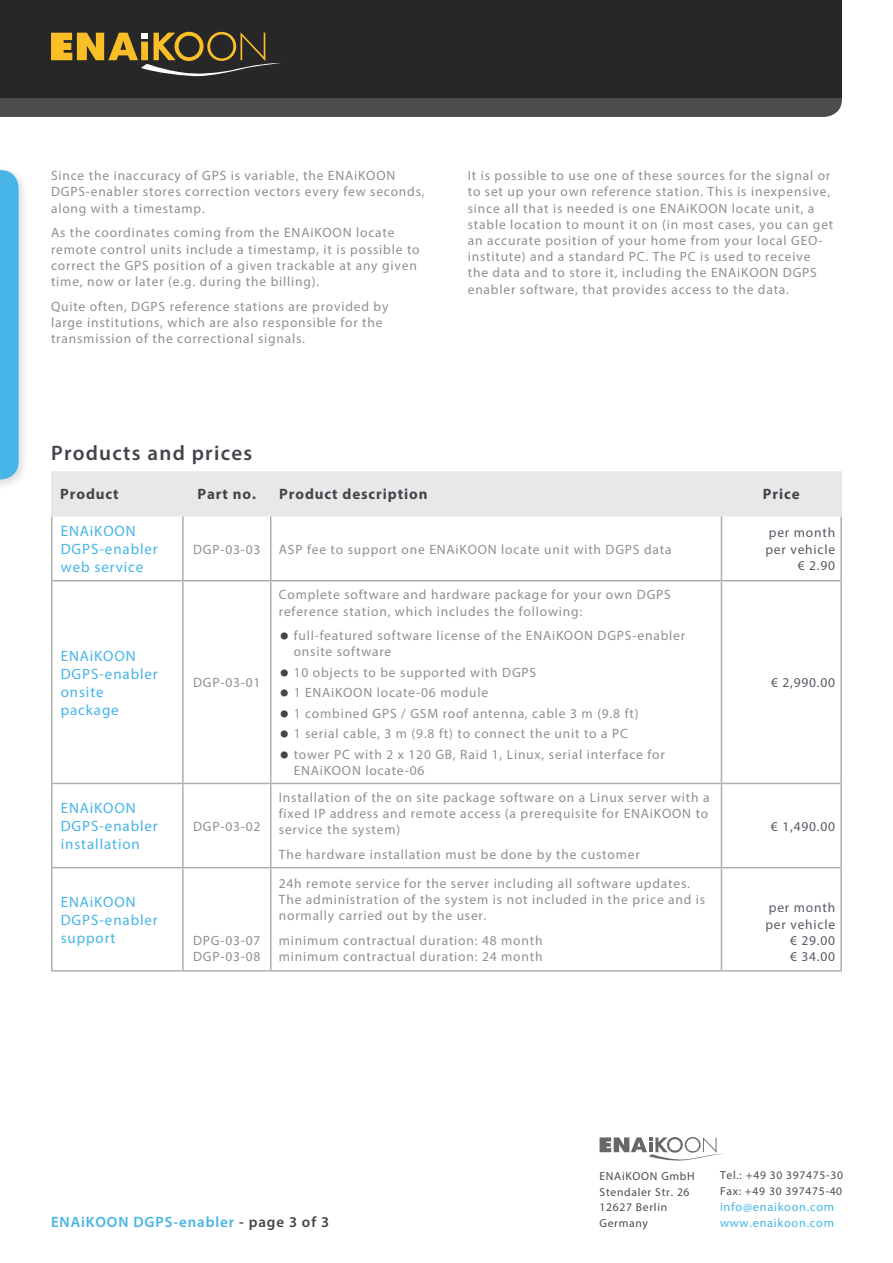
<style>
.page{position:relative;width:893px;height:1263px;background:#fff}
.page>*{position:absolute;margin:0;border:0;box-sizing:border-box;transform-origin:0 0}
.t1{font:600 21px "Myriad Pro";letter-spacing:.06em;color:#43454c}
.t2{font:15px/18px "Myriad Pro";letter-spacing:.06em;color:#46b4e7}
.t3{font:700 15px "Myriad Pro";letter-spacing:.06em;color:#43454c}
.t4{font:600 15px "Myriad Pro";letter-spacing:.06em;color:#46b4e7}
.t5{font:13.5px/16.2px "Myriad Pro";letter-spacing:.06em;color:#908f8e}
.t6{font:13.5px/16.2px "Myriad Pro";letter-spacing:.06em;color:#575b63;text-align:right}
.t7{font:12.3px/15.9px "Myriad Pro";letter-spacing:.06em;color:#46b4e7}
.t8{font:11.55px/15.9px "Myriad Pro";letter-spacing:.06em;color:#4c4c4c}
.s1{font-weight:700;font-size:27px;color:#43454c}
.s2{color:#43454c}
</style>
<div class="page">
<div style="left:0;top:0;width:842px;height:98px;background:#282727"></div>
<div style="left:0;top:164px;width:30px;height:327px;background:#000;opacity:.15"></div>
<svg style="left:0;top:170px;width:19px;height:309px;background:#4cb6e7"></svg>
<svg style="left:0;top:32px;width:842px;height:85px"></svg>
<svg style="left:600px;top:1137px;width:124px;height:24px"></svg>
<div style="left:53px;top:471px;width:787px;height:45px;background:#e8e8e8"></div>
<hr style="left:51px;top:580px;width:132px;height:1px;background:#afaead">
<hr style="left:183px;top:580px;width:88px;height:1px;background:#afaead">
<hr style="left:271px;top:580px;width:450px;height:1px;background:#afaead">
<hr style="left:721px;top:580px;width:121px;height:1px;background:#afaead">
<hr style="left:51px;top:783px;width:132px;height:1px;background:#afaead">
<hr style="left:183px;top:783px;width:88px;height:1px;background:#afaead">
<hr style="left:271px;top:783px;width:450px;height:1px;background:#afaead">
<hr style="left:721px;top:783px;width:121px;height:1px;background:#afaead">
<hr style="left:51px;top:516px;width:2px;height:64px;background:#afaead">
<hr style="left:51px;top:581px;width:2px;height:202px;background:#afaead">
<hr style="left:51px;top:784px;width:2px;height:83px;background:#afaead">
<hr style="left:51px;top:867px;width:132px;height:1px;background:#afaead">
<hr style="left:51px;top:868px;width:2px;height:102px;background:#afaead">
<hr style="left:51px;top:970px;width:132px;height:1px;background:#afaead">
<hr style="left:182px;top:516px;width:2px;height:64px;background:#afaead">
<hr style="left:182px;top:581px;width:2px;height:202px;background:#afaead">
<hr style="left:182px;top:784px;width:2px;height:83px;background:#afaead">
<hr style="left:183px;top:867px;width:88px;height:1px;background:#afaead">
<hr style="left:182px;top:868px;width:2px;height:102px;background:#afaead">
<hr style="left:183px;top:970px;width:88px;height:1px;background:#afaead">
<hr style="left:270px;top:516px;width:1px;height:64px;background:#afaead">
<hr style="left:270px;top:581px;width:1px;height:202px;background:#afaead">
<hr style="left:270px;top:784px;width:1px;height:83px;background:#afaead">
<hr style="left:271px;top:867px;width:450px;height:1px;background:#afaead">
<hr style="left:270px;top:868px;width:1px;height:102px;background:#afaead">
<hr style="left:271px;top:970px;width:450px;height:1px;background:#afaead">
<hr style="left:721px;top:516px;width:1px;height:64px;background:#afaead">
<hr style="left:840px;top:516px;width:2px;height:64px;background:#afaead">
<hr style="left:721px;top:581px;width:1px;height:202px;background:#afaead">
<hr style="left:840px;top:581px;width:2px;height:202px;background:#afaead">
<hr style="left:721px;top:784px;width:1px;height:83px;background:#afaead">
<hr style="left:840px;top:784px;width:2px;height:83px;background:#afaead">
<hr style="left:721px;top:867px;width:121px;height:1px;background:#afaead">
<hr style="left:721px;top:868px;width:1px;height:102px;background:#afaead">
<hr style="left:840px;top:868px;width:2px;height:102px;background:#afaead">
<hr style="left:721px;top:970px;width:121px;height:1px;background:#afaead">
<hr style="left:51px;top:471px;width:2px;height:45px;background:#e8e8e8">
<hr style="left:840px;top:471px;width:2px;height:45px;background:#e8e8e8">
<p class="t5" style="left:51px;top:167px;width:375px">Since the inaccuracy of GPS is variable, the ENAiKOON<br>DGPS-enabler stores correction vectors every few seconds, along with a timestamp.</p>
<p class="t5" style="left:51px;top:224px;width:370px">As the coordinates coming from the ENAiKOON locate remote control units include a timestamp, it is possible to correct the GPS position of a given trackable at any given time, now or later (e.g. during the billing).</p>
<p class="t5" style="left:51px;top:298px;width:339px">Quite often, DGPS reference stations are provided by large institutions, which are also responsible for the transmission of the correctional signals.</p>
<h1 class="t1" style="left:51px;top:439px;width:203px">Products and prices</h1>
<p class="t5" style="left:468px;top:167px;width:367px">It is possible to use one of these sources for the signal or to set up your own reference station. This is inexpensive, since all that is needed is one ENAiKOON locate unit, a stable location to mount it on (in most cases, you can get an accurate position of your home from your local GEO&shy;institute) and a standard PC. The PC is used to receive the data and to store it, including the ENAiKOON DGPS enabler software, that provides access to the data.</p>
<p class="t3" style="left:60px;top:485px;width:60px">Product</p>
<p class="t3" style="left:198px;top:485px;width:60px">Part no.</p>
<p class="t3" style="left:279px;top:485px;width:150px">Product description</p>
<p class="t3" style="left:763px;top:485px;width:38px">Price</p>
<p class="t2" style="left:61px;top:522px;width:99px">ENAiKOON<br>DGPS-enabler web service</p>
<p class="t6" style="left:765px;top:525px;width:71px">per month per vehicle € 2.90</p>
<p class="t5" style="left:193px;top:541px;width:69px">DGP-03-03</p>
<p class="t5" style="left:279px;top:541px;width:394px">ASP fee to support one ENAiKOON locate unit with DGPS data</p>
<p class="t2" style="left:61px;top:646px;width:99px">ENAiKOON<br>DGPS-enabler onsite package</p>
<p class="t2" style="left:61px;top:799px;width:99px">ENAiKOON<br>DGPS-enabler installation</p>
<p class="t2" style="left:61px;top:892px;width:99px">ENAiKOON<br>DGPS-enabler support</p>
<p class="t5" style="left:193px;top:674px;width:69px">DGP-03-01</p>
<p class="t5" style="left:193px;top:818px;width:69px">DGP-03-02</p>
<p class="t5" style="left:193px;top:932px;width:69px">DPG-03-07<br>DGP-03-08</p>
<p class="t5" style="left:279px;top:586px;width:394px">Complete software and hardware package for your own DGPS reference station, which includes the following:</p>
<p class="t5" style="left:294px;top:627px;width:393px;text-indent:-14px"><span class="s1">•</span> full-featured software license of the ENAiKOON DGPS-enabler onsite software</p>
<p class="t5" style="left:280px;top:664px;width:258px"><span class="s1">•</span> 10 objects to be supported with DGPS</p>
<p class="t5" style="left:280px;top:684px;width:210px"><span class="s1">•</span> 1 ENAiKOON locate-06 module</p>
<p class="t5" style="left:280px;top:705px;width:360px"><span class="s1">•</span> 1 combined GPS / GSM roof antenna, cable 3 m (9.8 ft)</p>
<p class="t5" style="left:280px;top:725px;width:350px"><span class="s1">•</span> 1 serial cable, 3 m (9.8 ft) to connect the unit to a PC</p>
<p class="t5" style="left:294px;top:746px;width:373px;text-indent:-14px"><span class="s1">•</span> tower PC with 2 x 120 GB, Raid 1, Linux, serial interface for<br>ENAiKOON locate-06</p>
<p class="t5" style="left:279px;top:789px;width:432px;text-align:justify">Installation of the on site package software on a Linux server with a fixed IP address and remote access (a prerequisite for ENAiKOON to service the system)</p>
<p class="t5" style="left:279px;top:846px;width:362px">The hardware installation must be done by the customer</p>
<p class="t5" style="left:279px;top:875px;width:428px">24h remote service for the server including all software updates.<br>The administration of the system is not included in the price and is normally carried out by the user.</p>
<p class="t5" style="left:279px;top:932px;width:265px">minimum contractual duration: 48 month minimum contractual duration: 24 month</p>
<p class="t6" style="left:771px;top:674px;width:66px">€ 2,990.00</p>
<p class="t6" style="left:771px;top:818px;width:66px">€ 1,490.00</p>
<p class="t6" style="left:765px;top:900px;width:71px">per month per vehicle € 29.00<br>€ 34.00</p>
<p class="t4" style="left:51px;top:1213px;width:280px">ENAiKOON DGPS-enabler <span class="s2">- page 3 of 3</span></p>
<p class="t8" style="left:600px;top:1167px;width:97px">ENAiKOON GmbH<br>Stendaler Str. 26<br>12627 Berlin<br>Germany</p>
<p class="t8" style="left:720px;top:1167px;width:125px">Tel.: +49 30 397475-30<br>Fax: +49 30 397475-40</p>
<p class="t7" style="left:720px;top:1199px;width:116px">info@enaikoon.com www.enaikoon.com</p>
</div>
